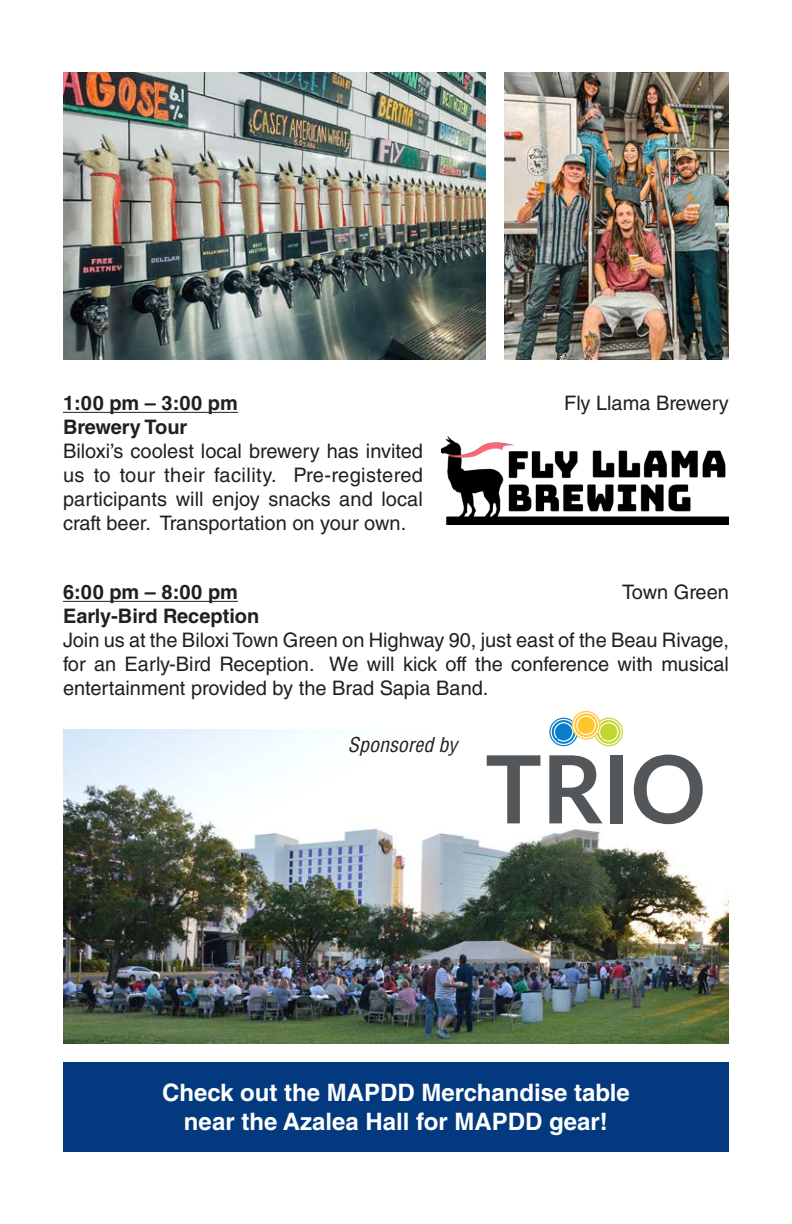
<style>
.page{position:relative;width:792px;height:1224px;background:#fff}
.page>*{position:absolute;margin:0;border:0;box-sizing:border-box;transform-origin:0 0}
.t1{font:700 24px/28.8px "Helvetica LT Std";color:#fff;text-align:center}
.t2{font:20px/24px "Helvetica LT Std";color:#231f20;text-align:justify}
.t3{font:700 20px "Helvetica LT Std";color:#231f20}
.t4{font:italic condensed 20px "Helvetica LT Std";color:#231f20}
</style>
<div class="page">
<hr style="left:63px;top:412px;width:175px;height:1px;background:#231f20">
<img style="left:63px;top:729px;width:666px;height:315px">
<hr style="left:63px;top:601px;width:175px;height:1px;background:#231f20">
<svg style="left:487px;top:755px;width:53px;height:68px"></svg>
<svg style="left:549px;top:755px;width:54px;height:68px"></svg>
<div style="left:610px;top:755px;width:13px;height:68px;background:#54575a"></div>
<svg style="left:634px;top:755px;width:69px;height:69px"></svg>
<svg style="left:594px;top:718px;width:29px;height:28px"></svg>
<svg style="left:549px;top:718px;width:29px;height:28px"></svg>
<svg style="left:551px;top:712px;width:71px;height:33px"></svg>
<img style="left:441px;top:437px;width:288px;height:87px">
<img style="left:63px;top:72px;width:423px;height:288px">
<img style="left:504px;top:72px;width:225px;height:288px">
<div style="left:63px;top:1062px;width:666px;height:90px;background:#03397e"></div>
<p class="t3" style="left:63px;top:391px;width:176px">1:00 pm – 3:00 pm</p>
<p class="t2" style="left:564px;top:391px;width:166px">Fly Llama Brewery</p>
<p class="t3" style="left:63px;top:415px;width:126px">Brewery Tour</p>
<p class="t2" style="left:63px;top:439px;width:362px">Biloxi’s coolest local brewery has invited us to tour their facility. Pre-registered participants will enjoy snacks and local craft beer. Transportation on your own.</p>
<p class="t3" style="left:63px;top:580px;width:176px">6:00 pm – 8:00 pm</p>
<p class="t2" style="left:622px;top:580px;width:108px">Town Green</p>
<p class="t3" style="left:63px;top:604px;width:198px">Early-Bird Reception</p>
<p class="t2" style="left:63px;top:628px;width:668px">Join us at the Biloxi Town Green on Highway 90, just east of the Beau Rivage, for an Early-Bird Reception. We will kick off the conference with musical entertainment provided by the Brad Sapia Band.</p>
<p class="t4" style="left:348px;top:733px;width:111px">Sponsored by</p>
<p class="t1" style="left:162px;top:1078px;width:469px">Check out the MAPDD Merchandise table near the Azalea Hall for MAPDD gear!</p>
</div>
